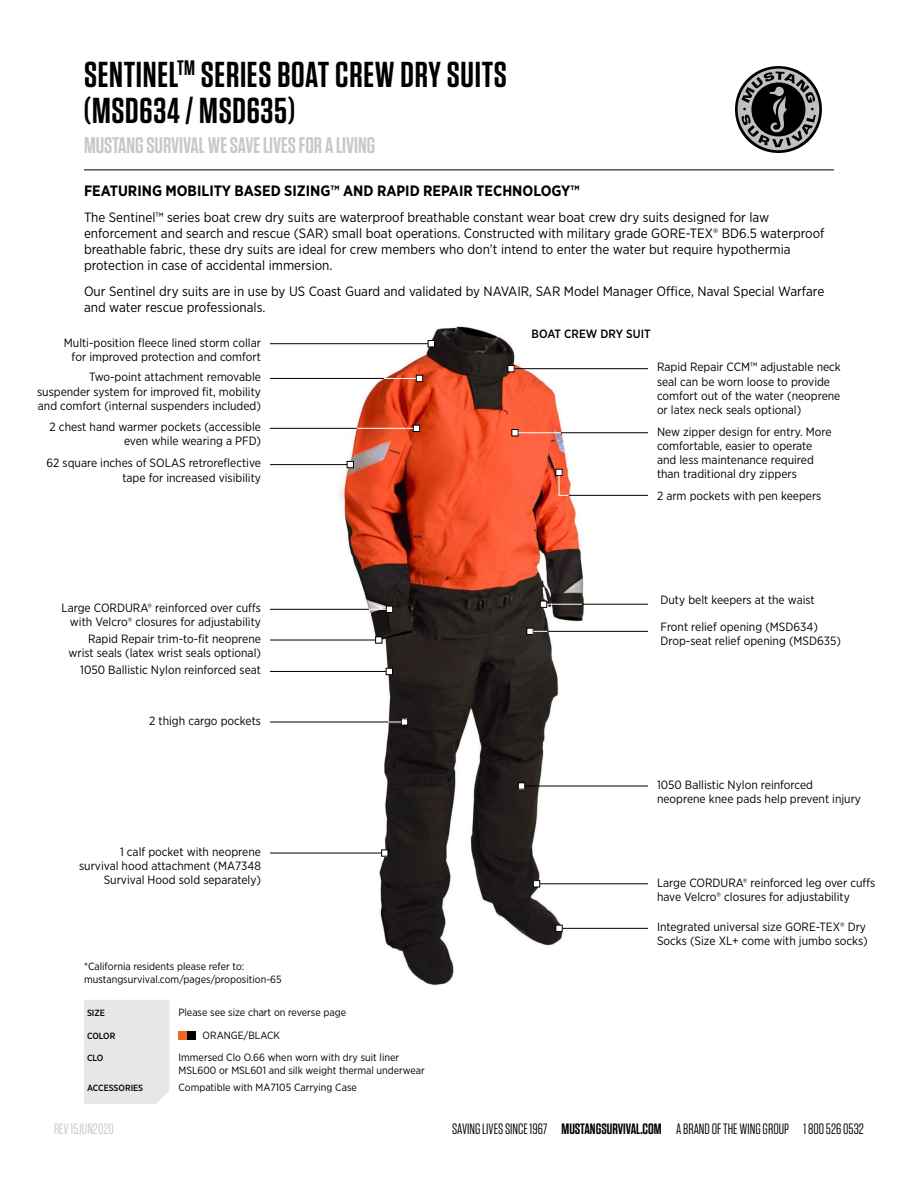
<style>
.page{position:relative;width:918px;height:1188px;background:#fff}
.page>*{position:absolute;margin:0;border:0;box-sizing:border-box;transform-origin:0 0}
.t1{font:600 36px/36px "Tungsten";letter-spacing:.02em;color:#000}
.t2{font:600 22.5px "Tungsten";color:#c7c8ca}
.t3{font:15px "Tungsten";color:#000}
.t4{font:700 15px "Gotham Narrow";color:#000}
.t5{font:15px "Tungsten";color:#c7c8ca}
.t6{font:13.5px/16.2px "Gotham Narrow";color:#000}
.t7{font:12px/14.2px "Gotham Narrow";color:#000;text-align:right}
.t8{font:500 12px "Gotham Narrow";color:#000}
.t9{font:10.5px/12.6px "Gotham Narrow";color:#000}
.t10{font:500 9px "Gotham Narrow";color:#000}
.s1{font-weight:600}
</style>
<div class="page">
<img style="left:336px;top:326px;width:254px;height:660px">
<div style="left:84px;top:1000px;width:86px;height:104px;background:#e6e7e8"></div>
<div style="left:178px;top:1031px;width:10px;height:9px;background:#f26522"></div>
<div style="left:188px;top:1031px;width:8px;height:9px;background:#000"></div>
<hr style="left:270px;top:853px;width:112px;height:1px;background:#000">
<div style="left:381px;top:850px;width:7px;height:6px;border:1px solid #000"></div>
<hr style="left:270px;top:343px;width:158px;height:1px;background:#000">
<div style="left:428px;top:340px;width:7px;height:7px;border:1px solid #000"></div>
<hr style="left:270px;top:464px;width:77px;height:1px;background:#000">
<div style="left:347px;top:461px;width:6px;height:7px;background:#fff"></div>
<div style="left:347px;top:461px;width:7px;height:7px;border:1px solid #000"></div>
<hr style="left:270px;top:671px;width:116px;height:1px;background:#000">
<div style="left:386px;top:668px;width:6px;height:7px;background:#fff"></div>
<div style="left:386px;top:668px;width:7px;height:7px;border:1px solid #000"></div>
<hr style="left:270px;top:640px;width:106px;height:1px;background:#000">
<div style="left:375px;top:637px;width:7px;height:6px;border:1px solid #000"></div>
<div style="left:508px;top:365px;width:6px;height:7px;background:#fff"></div>
<div style="left:508px;top:365px;width:6px;height:7px;border:1px solid #000"></div>
<hr style="left:515px;top:368px;width:133px;height:1px;background:#000">
<div style="left:518px;top:783px;width:7px;height:6px;background:#fff"></div>
<div style="left:518px;top:783px;width:7px;height:6px;border:1px solid #000"></div>
<hr style="left:525px;top:786px;width:123px;height:1px;background:#000">
<div style="left:533px;top:881px;width:7px;height:6px;background:#fff"></div>
<div style="left:533px;top:880px;width:7px;height:7px;border:1px solid #000"></div>
<hr style="left:540px;top:884px;width:108px;height:1px;background:#000">
<div style="left:556px;top:925px;width:6px;height:7px;background:#fff"></div>
<div style="left:556px;top:925px;width:6px;height:7px;border:1px solid #000"></div>
<hr style="left:563px;top:928px;width:85px;height:1px;background:#000">
<div style="left:512px;top:429px;width:6px;height:7px;border:1px solid #000"></div>
<hr style="left:561px;top:432px;width:87px;height:1px;background:#000">
<hr style="left:518px;top:432px;width:43px;height:1px;background:#fff">
<div style="left:540px;top:601px;width:7px;height:6px;background:#fff"></div>
<div style="left:540px;top:601px;width:7px;height:7px;border:1px solid #000"></div>
<hr style="left:582px;top:604px;width:66px;height:1px;background:#000">
<hr style="left:547px;top:604px;width:35px;height:1px;background:#fff">
<div style="left:527px;top:628px;width:6px;height:7px;background:#fff"></div>
<div style="left:527px;top:628px;width:6px;height:7px;border:1px solid #000"></div>
<hr style="left:548px;top:631px;width:100px;height:1px;background:#000">
<svg style="left:533px;top:631px;width:15px;height:1px"></svg>
<div style="left:416px;top:375px;width:7px;height:7px;background:#fff"></div>
<div style="left:416px;top:375px;width:7px;height:7px;border:1px solid #000"></div>
<hr style="left:270px;top:378px;width:114px;height:1px;background:#000">
<hr style="left:384px;top:378px;width:32px;height:1px;background:#fff">
<div style="left:413px;top:425px;width:7px;height:7px;background:#fff"></div>
<div style="left:413px;top:425px;width:7px;height:7px;border:1px solid #000"></div>
<hr style="left:270px;top:428px;width:87px;height:1px;background:#000">
<hr style="left:357px;top:428px;width:56px;height:1px;background:#fff">
<div style="left:386px;top:606px;width:7px;height:7px;background:#fff"></div>
<div style="left:386px;top:606px;width:7px;height:7px;border:1px solid #000"></div>
<hr style="left:270px;top:609px;width:99px;height:1px;background:#000">
<svg style="left:369px;top:609px;width:17px;height:1px"></svg>
<div style="left:401px;top:719px;width:7px;height:6px;background:#fff"></div>
<div style="left:401px;top:719px;width:7px;height:6px;border:1px solid #000"></div>
<hr style="left:270px;top:722px;width:118px;height:1px;background:#000">
<svg style="left:388px;top:722px;width:13px;height:1px"></svg>
<div style="left:556px;top:469px;width:6px;height:7px;background:#fff"></div>
<div style="left:556px;top:469px;width:6px;height:7px;border:1px solid #000"></div>
<hr style="left:569px;top:495px;width:79px;height:1px;background:#000">
<svg style="left:559px;top:475px;width:10px;height:21px"></svg>
<svg style="left:737px;top:68px;width:83px;height:83px;background:#6c6b6c"></svg>
<hr style="left:84px;top:170px;width:750px;height:1px;background:#000">
<h1 class="t1" style="left:84px;top:57px;width:424px">SENTINEL<sup>TM</sup> SERIES BOAT CREW DRY SUITS (MSD634 / MSD635)</h1>
<h2 class="t2" style="left:84px;top:133px;width:293px">MUSTANG SURVIVAL WE SAVE LIVES FOR A LIVING</h2>
<p class="t4" style="left:84px;top:182px;width:497px">FEATURING MOBILITY BASED SIZING™ AND RAPID REPAIR TECHNOLOGY™</p>
<p class="t6" style="left:84px;top:209px;width:742px">The Sentinel™ series boat crew dry suits are waterproof breathable constant wear boat crew dry suits designed for law enforcement and search and rescue (SAR) small boat operations. Constructed with military grade GORE-TEX® BD6.5 waterproof breathable fabric, these dry suits are ideal for crew members who don’t intend to enter the water but require hypothermia protection in case of accidental immersion.</p>
<p class="t6" style="left:84px;top:282px;width:742px">Our Sentinel dry suits are in use by US Coast Guard and validated by NAVAIR, SAR Model Manager Office, Naval Special Warfare and water rescue professionals.</p>
<p class="t7" style="left:64px;top:335px;width:199px">Multi-position fleece lined storm collar for improved protection and comfort</p>
<p class="t7" style="left:37px;top:370px;width:225px;text-align:justify;text-indent:52px">Two-point attachment removable suspender system for improved fit, mobility and comfort (internal suspenders included)</p>
<p class="t7" style="left:50px;top:420px;width:213px">2 chest hand warmer pockets (accessible even while wearing a PFD)</p>
<p class="t7" style="left:47px;top:456px;width:216px">62 square inches of SOLAS retroreflective tape for increased visibility</p>
<p class="t7" style="left:62px;top:601px;width:201px">Large CORDURA® reinforced over cuffs with Velcro® closures for adjustability</p>
<p class="t7" style="left:68px;top:631px;width:194px">Rapid Repair trim-to-fit neoprene wrist seals (latex wrist seals optional)</p>
<p class="t7" style="left:80px;top:663px;width:182px">1050 Ballistic Nylon reinforced seat</p>
<p class="t7" style="left:149px;top:713px;width:113px">2 thigh cargo pockets</p>
<p class="t7" style="left:79px;top:844px;width:183px">1 calf pocket with neoprene survival hood attachment (MA7348<br>Survival Hood sold separately)</p>
<p class="t9" style="left:84px;top:960px;width:199px;line-height:13px">*California residents please refer to: mustangsurvival.com/pages/proposition-65</p>
<p class="t10" style="left:87px;top:1007px;width:19px">SIZE</p>
<p class="t9" style="left:178px;top:1006px;width:169px">Please see size chart on reverse page</p>
<p class="t10" style="left:87px;top:1030px;width:30px">COLOR</p>
<p class="t9" style="left:203px;top:1029px;width:79px">ORANGE/BLACK</p>
<p class="t10" style="left:87px;top:1052px;width:18px">CLO</p>
<p class="t10" style="left:87px;top:1083px;width:58px">ACCESSORIES</p>
<p class="t9" style="left:178px;top:1051px;width:248px">Immersed Clo O.66 when worn with dry suit liner<br>MSL600 or MSL601 and silk weight thermal underwear</p>
<p class="t9" style="left:178px;top:1081px;width:180px">Compatible with MA7105 Carrying Case</p>
<p class="t8" style="left:532px;top:326px;width:121px">BOAT CREW DRY SUIT</p>
<p class="t7" style="left:657px;top:360px;width:185px;text-align:left">Rapid Repair CCM™ adjustable neck seal can be worn loose to provide comfort out of the water (neoprene or latex neck seals optional)</p>
<p class="t7" style="left:657px;top:424px;width:176px;text-align:left">New zipper design for entry. More comfortable, easier to operate and less maintenance required than traditional dry zippers</p>
<p class="t7" style="left:657px;top:488px;width:166px">2 arm pockets with pen keepers</p>
<p class="t7" style="left:661px;top:592px;width:156px">Duty belt keepers at the waist</p>
<p class="t7" style="left:661px;top:620px;width:182px;text-align:left">Front relief opening (MSD634)<br>Drop-seat relief opening (MSD635)</p>
<p class="t7" style="left:657px;top:777px;width:206px;text-align:left">1050 Ballistic Nylon reinforced neoprene knee pads help prevent injury</p>
<p class="t7" style="left:657px;top:875px;width:220px;text-align:left">Large CORDURA® reinforced leg over cuffs have Velcro® closures for adjustability</p>
<p class="t7" style="left:657px;top:920px;width:212px;text-align:left">Integrated universal size GORE-TEX® Dry<br>Socks (Size XL+ come with jumbo socks)</p>
<p class="t5" style="left:54px;top:1121px;width:61px">REV 15Jun2020</p>
<p class="t3" style="left:452px;top:1121px;width:413px">SAVING LIVES SINCE 1967 <span class="s1">MUSTANGSURVIVAL.COM</span> A BRAND OF THE WING GROUP 1 800 526 0532</p>
</div>
